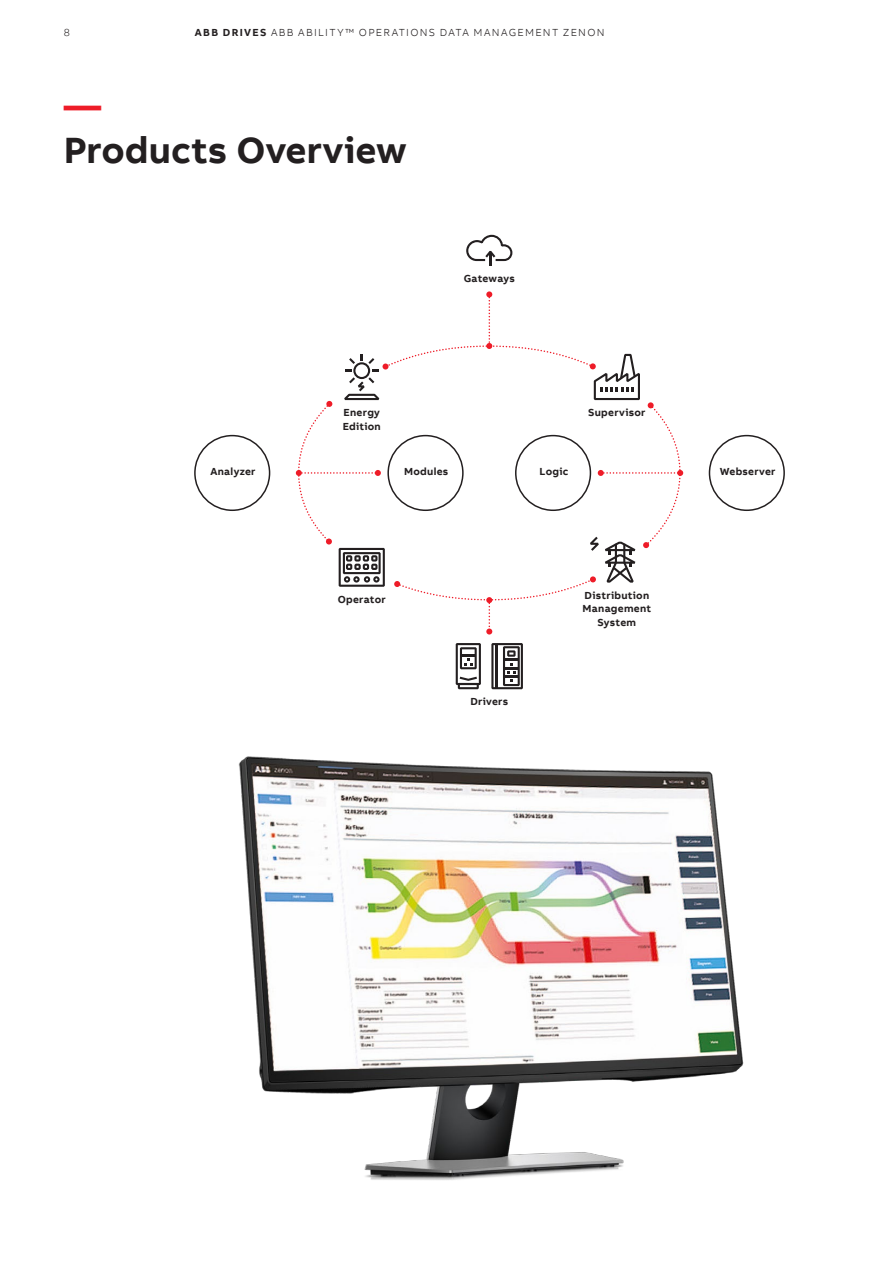
<style>
.page{position:relative;width:893px;height:1263px;background:#fff}
.page>*{position:absolute;margin:0;border:0;box-sizing:border-box;transform-origin:0 0}
.t1{font:700 37.5px "AB Bvoice";color:#231f20}
.t2{font:700 37.5px "AB Bvoice";color:#ee1c28}
.t3{font:700 10.5px/13.5px "AB Bvoice";letter-spacing:.025em;color:#231f20;text-align:center}
.t4{font:300 10.5px "AB Bvoice";letter-spacing:.12em;color:#231f20}
.s1{font-weight:700}
</style>
<div class="page">
<div style="left:709px;top:435px;width:76px;height:76px;border:2px solid #231f20;border-radius:50%"></div>
<div style="left:194px;top:435px;width:76px;height:76px;border:2px solid #231f20;border-radius:50%"></div>
<svg style="left:466px;top:235px;width:46px;height:31px"></svg>
<svg style="left:456px;top:643px;width:25px;height:46px"></svg>
<svg style="left:491px;top:643px;width:32px;height:46px"></svg>
<hr style="left:496px;top:644px;width:2px;height:44px;background:#231f20">
<svg style="left:296px;top:291px;width:387px;height:343px"></svg>
<img style="left:238px;top:756px;width:506px;height:424px">
<p class="t4" style="left:64px;top:26px;width:8px">8</p>
<p class="t4" style="left:195px;top:26px;width:411px"><span class="s1">ABB DRIVES</span> ABB ABILITY™ OPERATIONS DATA MANAGEMENT ZENON</p>
<h1 class="t2" style="left:64px;top:81px;width:39px">—</h1>
<h1 class="t1" style="left:64px;top:126px;width:344px">Products Overview</h1>
<p class="t3" style="left:343px;top:406px;width:40px;text-align:left">Energy<br>Edition</p>
<p class="t3" style="left:464px;top:272px;width:53px">Gateways</p>
<p class="t3" style="left:588px;top:406px;width:59px">Supervisor</p>
<p class="t3" style="left:210px;top:465px;width:47px">Analyzer</p>
<p class="t3" style="left:539px;top:465px;width:30px">Logic</p>
<p class="t3" style="left:720px;top:465px;width:57px">Webserver</p>
<p class="t3" style="left:404px;top:465px;width:46px">Modules</p>
<p class="t3" style="left:338px;top:592px;width:50px">Operator</p>
<p class="t3" style="left:470px;top:695px;width:39px">Drivers</p>
<p class="t3" style="left:583px;top:588px;width:70px">Distribution<br>Management<br>System</p>
</div>
